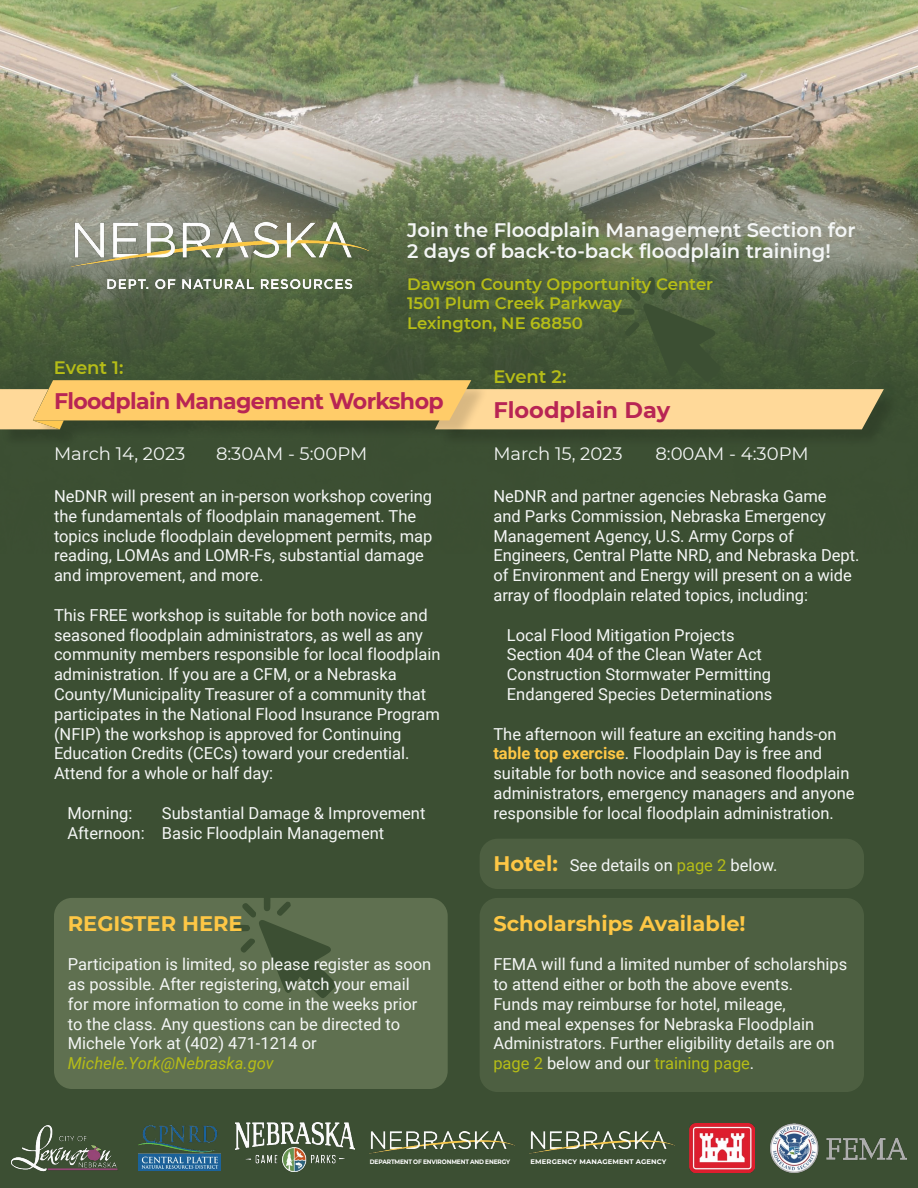
<style>
.page{position:relative;width:918px;height:1188px;background:#fff}
.page>*{position:absolute;margin:0;border:0;box-sizing:border-box;transform-origin:0 0}
.t1{font:700 22.5px "Montserrat";letter-spacing:-.03em;color:#b82554}
.t2{font:700 22.5px "Montserrat";color:#b82554}
.t3{font:700 21px "Montserrat";color:#fec745}
.t4{font:600 19.5px/21px "Montserrat";color:#f4f6f5}
.t5{font:18px "Montserrat";color:#f4f6f5}
.t6{font:600 18px "Montserrat";letter-spacing:-.005em;color:#b6bd17}
.t7{font:16.5px/19.8px "Roboto";color:#f4f6f5}
.t8{font:600 16.5px/19.8px "Montserrat";color:#b6bd17}
.t9{font:italic 16.5px "Roboto";color:#b6bd17}
.t10{font:700 6.6px "Montserrat";letter-spacing:.02em;color:#fff}
.t11{font:700 6.3px "Montserrat";letter-spacing:-.025em;color:#fff;scale:.93 1}
.s1{font-weight:700;color:#fec745}
.s2{font-family:"Montserrat";font-weight:700;font-size:21px;color:#fec745}
.s3{color:#b6bd17}
</style>
<div class="page">
<div style="left:0;top:6px;width:918px;height:1182px;background:#3c4f33"></div>
<img style="left:0;top:0;width:918px;height:430px">
<img style="left:235px;top:1123px;width:120px;height:48px">
<div style="left:1px;top:392px;width:79px;height:56px;background:#384a2f"></div>
<div style="left:438px;top:392px;width:464px;height:56px;background:#37482e"></div>
<img style="left:690px;top:1123px;width:65px;height:50px">
<div style="left:36px;top:382px;width:453px;height:65px;background:#3b4d31"></div>
<svg style="left:0;top:277px;width:884px;height:152px"></svg>
<div style="left:480px;top:898px;width:384px;height:194px;background:#4d5f41;border-radius:18px"></div>
<div style="left:480px;top:839px;width:384px;height:50px;background:#4d5f41;border-radius:18px"></div>
<div style="left:54px;top:898px;width:394px;height:191px;background:#5f7050;border-radius:18px"></div>
<svg style="left:233px;top:898px;width:103px;height:100px"></svg>
<img style="left:11px;top:1125px;width:107px;height:47px">
<img style="left:72px;top:222px;width:296px;height:66px">
<img style="left:530px;top:1132px;width:145px;height:22px">
<img style="left:369px;top:1132px;width:146px;height:22px">
<img style="left:138px;top:1126px;width:82px;height:44px">
<img style="left:770px;top:1124px;width:136px;height:48px">
<p class="t4" style="left:407px;top:219px;width:450px">Join the Floodplain Management Section for<br>2 days of back-to-back floodplain training!</p>
<p class="t6" style="left:54px;top:355px;width:71px">Event 1:</p>
<p class="t8" style="left:407px;top:273px;width:307px">Dawson County Opportunity Center<br>1501 Plum Creek Parkway<br>Lexington, NE 68850</p>
<p class="t6" style="left:493px;top:364px;width:75px">Event 2:</p>
<h1 class="t1" style="left:54px;top:385px;width:391px">Floodplain Management Workshop</h1>
<h1 class="t2" style="left:493px;top:393px;width:178px">Floodplain Day</h1>
<p class="t5" style="left:54px;top:441px;width:133px">March 14, 2023</p>
<p class="t5" style="left:216px;top:441px;width:153px">8:30AM - 5:00PM</p>
<p class="t5" style="left:493px;top:441px;width:131px">March 15, 2023</p>
<p class="t5" style="left:655px;top:441px;width:155px">8:00AM - 4:30PM</p>
<p class="t7" style="left:54px;top:486px;width:380px">NeDNR will present an in-person workshop covering the fundamentals of floodplain management. The topics include floodplain development permits, map reading, LOMAs and LOMR-Fs, substantial damage and improvement, and more.</p>
<p class="t7" style="left:54px;top:605px;width:388px">This FREE workshop is suitable for both novice and seasoned floodplain administrators, as well as any community members responsible for local floodplain administration. If you are a CFM, or a Nebraska County/Municipality Treasurer of a community that participates in the National Flood Insurance Program (NFIP) the workshop is approved for Continuing Education Credits (CECs) toward your credential.<br>Attend for a whole or half day:</p>
<p class="t7" style="left:67px;top:803px;width:66px">Morning:</p>
<p class="t7" style="left:493px;top:486px;width:368px">NeDNR and partner agencies Nebraska Game<br>and Parks Commission, Nebraska Emergency Management Agency, U.S. Army Corps of Engineers, Central Platte NRD, and Nebraska Dept. of Environment and Energy will present on a wide array of floodplain related topics, including:</p>
<p class="t7" style="left:507px;top:624px;width:267px">Local Flood Mitigation Projects Section 404 of the Clean Water Act Construction Stormwater Permitting Endangered Species Determinations</p>
<p class="t7" style="left:493px;top:723px;width:363px">The afternoon will feature an exciting hands-on <span class="s1">table top exercise</span>. Floodplain Day is free and suitable for both novice and seasoned floodplain administrators, emergency managers and anyone responsible for local floodplain administration.</p>
<p class="t7" style="left:67px;top:803px;width:359px;text-indent:94px">Substantial Damage &amp; Improvement<br>Afternoon: Basic Floodplain Management</p>
<p class="t3" style="left:68px;top:908px;width:176px">REGISTER HERE</p>
<p class="t7" style="left:68px;top:954px;width:365px">Participation is limited, so please register as soon as possible. After registering, watch your email for more information to come in the weeks prior to the class. Any questions can be directed to Michele York at (402) 471-1214 or</p>
<p class="t9" style="left:68px;top:1052px;width:207px">Michele.York@Nebraska.gov</p>
<p class="t7" style="left:493px;top:855px;width:286px"><span class="s2">Hotel:</span> See details on <span class="s3">page 2</span> below.</p>
<p class="t3" style="left:493px;top:908px;width:254px">Scholarships Available!</p>
<p class="t7" style="left:493px;top:954px;width:355px">FEMA will fund a limited number of scholarships to attend either or both the above events.<br>Funds may reimburse for hotel, mileage,<br>and meal expenses for Nebraska Floodplain Administrators. Further eligibility details are on <span class="s3">page 2</span> below and our <span class="s3">training page</span>.</p>
<p class="t11" style="left:370px;top:1158px;width:152px">DEPARTMENT OF ENVIRONMENT AND ENERGY</p>
<p class="t10" style="left:531px;top:1157px;width:137px">EMERGENCY MANAGEMENT AGENCY</p>
</div>
